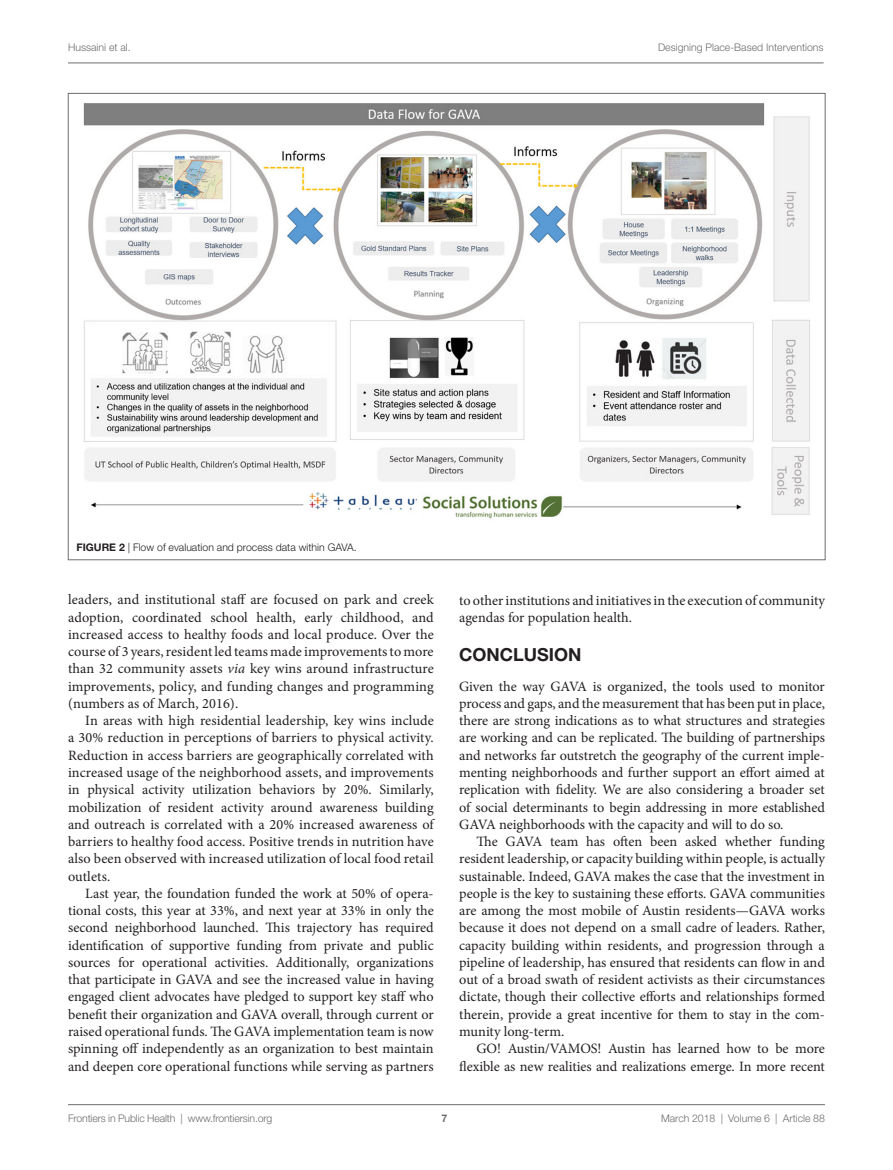
<style>
.page{position:relative;width:893px;height:1170px;background:#fff}
.page>*{position:absolute;margin:0;border:0;box-sizing:border-box;transform-origin:0 0}
.t1{font:700 18px "Helvetica Neue LT Std";color:#231f20}
.t2{font:14.25px/17.2px "Minion Pro";color:#231f20;text-align:justify}
.t3{font:300 10.5px "Helvetica Neue LT Std";color:#6c6d70}
.t4{font:300 10.5px "Helvetica Neue LT Std";color:#231f20}
.t5{font:700 10.5px "Helvetica Neue LT Std";color:#6c6d70}
.s1{font-weight:700}
.s2{font-style:italic}
</style>
<div class="page">
<img style="left:83px;top:103px;width:727px;height:416px">
<hr style="left:68px;top:1104px;width:757px;height:1px;background:#6c6d70">
<hr style="left:68px;top:63px;width:755px;height:1px;background:#6c6d70">
<p class="t3" style="left:68px;top:41px;width:64px">Hussaini et al.</p>
<p class="t3" style="left:658px;top:41px;width:167px">Designing place-Based interventions</p>
<p class="t4" style="left:77px;top:541px;width:282px"><span class="s1">FIGURE 2</span> | Flow of evaluation and process data within GAVA.</p>
<p class="t2" style="left:68px;top:591px;width:367px">leaders, and institutional staff are focused on park and creek adoption, coordinated school health, early childhood, and increased access to healthy foods and local produce. Over the course of 3 years, resident led teams made improvements to more than 32 community assets <span class="s2">via</span> key wins around infrastructure improvements, policy, and funding changes and programming (numbers as of March, 2016).</p>
<p class="t2" style="left:68px;top:712px;width:367px;text-indent:17px">In areas with high residential leadership, key wins include a 30% reduction in perceptions of barriers to physical activity.<br>Reduction in access barriers are geographically correlated with increased usage of the neighborhood assets, and improvements in physical activity utilization behaviors by 20%. Similarly, mobilization of resident activity around awareness building and outreach is correlated with a 20% increased awareness of barriers to healthy food access. Positive trends in nutrition have also been observed with increased utilization of local food retail outlets.</p>
<p class="t2" style="left:68px;top:884px;width:367px;text-indent:17px">Last year, the foundation funded the work at 50% of opera&shy;tional costs, this year at 33%, and next year at 33% in only the second neighborhood launched. This trajectory has required identification of supportive funding from private and public sources for operational activities. Additionally, organizations that participate in GAVA and see the increased value in having engaged client advocates have pledged to support key staff who benefit their organization and GAVA overall, through current or raised operational funds. The GAVA implementation team is now spinning off independently as an organization to best maintain and deepen core operational functions while serving as partners</p>
<p class="t2" style="left:459px;top:591px;width:367px">to other institutions and initiatives in the execution of community agendas for population health.</p>
<p class="t1" style="left:459px;top:643px;width:101px">CONCLUSION</p>
<p class="t2" style="left:459px;top:677px;width:367px">Given the way GAVA is organized, the tools used to monitor process and gaps, and the measurement that has been put in place, there are strong indications as to what structures and strategies are working and can be replicated. The building of partnerships and networks far outstretch the geography of the current imple&shy;menting neighborhoods and further support an effort aimed at replication with fidelity. We are also considering a broader set of social determinants to begin addressing in more established GAVA neighborhoods with the capacity and will to do so.</p>
<p class="t2" style="left:459px;top:832px;width:367px;text-indent:17px">The GAVA team has often been asked whether funding resident leadership, or capacity building within people, is actually sustainable. Indeed, GAVA makes the case that the investment in people is the key to sustaining these efforts. GAVA communities are among the most mobile of Austin residents—GAVA works because it does not depend on a small cadre of leaders. Rather, capacity building within residents, and progression through a pipeline of leadership, has ensured that residents can flow in and out of a broad swath of resident activists as their circumstances dictate, though their collective efforts and relationships formed therein, provide a great incentive for them to stay in the com&shy;munity long-term.</p>
<p class="t2" style="left:459px;top:1040px;width:367px;text-align:right">GO! Austin/VAMOS! Austin has learned how to be more flexible as new realities and realizations emerge. In more recent</p>
<p class="t3" style="left:68px;top:1111px;width:206px">Frontiers in Public Health | www.frontiersin.org</p>
<p class="t3" style="left:661px;top:1111px;width:165px">March 2018 | Volume 6 | Article 88</p>
<p class="t5" style="left:441px;top:1111px;width:7px">7</p>
</div>
